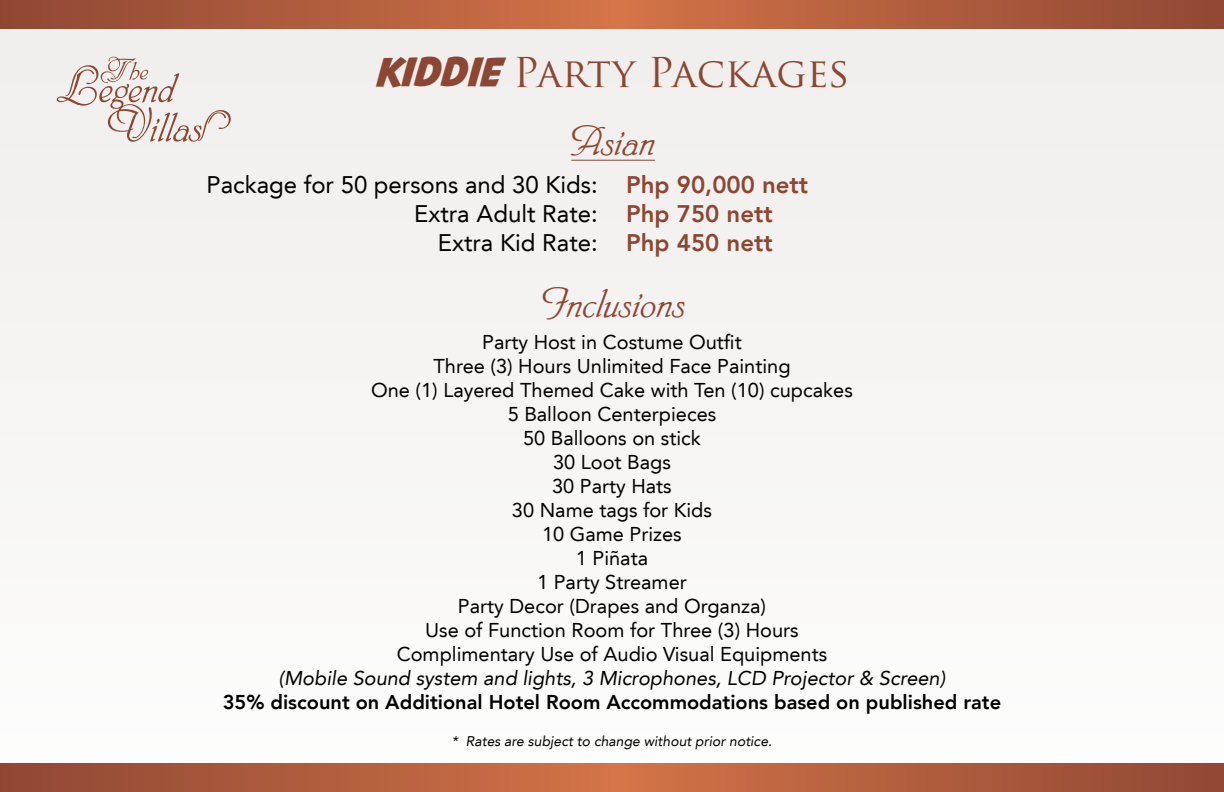
<style>
.page{position:relative;width:1224px;height:792px;background:#f6f5f3}
.page>*{position:absolute;margin:0;border:0;box-sizing:border-box;transform-origin:0 0}
.t1{font:40px "Trajan Pro";color:#8d4632}
.t2{font:italic 40px "Phyllis ATT";color:#8d4632}
.t3{font:24px/28.8px "Avenir LT";color:#000;text-align:right}
.t4{font:800 24px/28.8px "Avenir LT";color:#8d4632}
.t5{font:20px/24px "Avenir LT";color:#000;text-align:center}
.t6{font:800 20px "Avenir LT";color:#000}
.t7{font:italic 20px "Avenir LT";color:#000}
.t8{font:italic 14px "Avenir LT";color:#000}
.s1{font-family:"Avengeance Mightiest Avenger"}
</style>
<div class="page">
<svg style="left:0;top:0;width:1224px;height:28px"></svg>
<svg style="left:0;top:764px;width:1224px;height:28px"></svg>
<svg style="left:57px;top:56px;width:174px;height:86px"></svg>
<hr style="left:571px;top:160px;width:84px;height:1px;background:#8d4632">
<h1 class="t1" style="left:374px;top:47px;width:477px"><span class="s1">Kiddie</span> Party Packages</h1>
<h1 class="t2" style="left:571px;top:117px;width:85px">Asian</h1>
<p class="t3" style="left:207px;top:170px;width:393px">Package for 50 persons and 30 Kids:<br>Extra Adult Rate:<br>Extra Kid Rate:</p>
<p class="t4" style="left:626px;top:170px;width:184px">Php 90,000 nett<br>Php 750 nett<br>Php 450 nett</p>
<h1 class="t2" style="left:542px;top:278px;width:145px">Inclusions</h1>
<p class="t5" style="left:371px;top:331px;width:483px">Party Host in Costume Outfit<br>Three (3) Hours Unlimited Face Painting<br>One (1) Layered Themed Cake with Ten (10) cupcakes<br>5 Balloon Centerpieces<br>50 Balloons on stick<br>30 Loot Bags<br>30 Party Hats<br>30 Name tags for Kids<br>10 Game Prizes<br>1 Piñata<br>1 Party Streamer<br>Party Decor (Drapes and Organza)<br>Use of Function Room for Three (3) Hours<br>Complimentary Use of Audio Visual Equipments</p>
<p class="t7" style="left:279px;top:667px;width:668px">(Mobile Sound system and lights, 3 Microphones, LCD Projector &amp; Screen)</p>
<p class="t6" style="left:223px;top:691px;width:780px">35% discount on Additional Hotel Room Accommodations based on published rate</p>
<p class="t8" style="left:452px;top:733px;width:322px">* Rates are subject to change without prior notice.</p>
</div>
